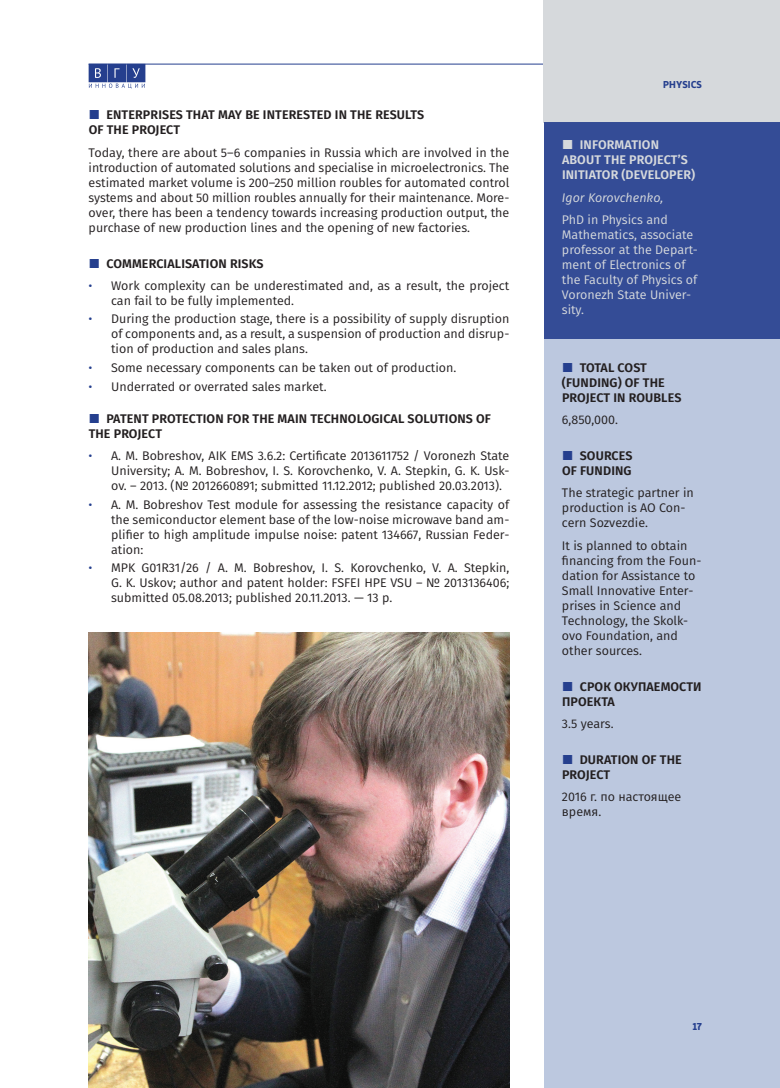
<style>
.page{position:relative;width:780px;height:1088px;background:#fff}
.page>*{position:absolute;margin:0;border:0;box-sizing:border-box;transform-origin:0 0}
.Текст_широкий{font:12.5px/15px "Fira Sans";color:#231f20;text-align:justify}
.Текст_узкий{font:12.5px/15px "Fira Sans";color:#231f20}
.t1{font:600 12.5px/15px "Fira Sans";letter-spacing:.01em;color:#231f20}
.Текст_узкий_серый{font:12.5px/15px "Fira Sans";color:#d6d9dc}
.t2{font:600 12.5px/15px "Fira Sans";letter-spacing:.01em;color:#d6d9dc}
.Текст_узкий_серый-2{font:italic 12.5px "Fira Sans";color:#d6d9dc}
.t3{font:700 10px "Webnar";color:#253f8e}
.s1{color:#253f8e}
</style>
<div class="page">
<hr style="left:89px;top:64px;width:577px;height:1px;background:#253f8e">
<div style="left:544px;top:0;width:236px;height:1088px;background:#bcc8df"></div>
<div style="left:543px;top:0;width:237px;height:123px;background:#d6d9dc"></div>
<svg style="left:89px;top:64px;width:56px;height:25px"></svg>
<div style="left:544px;top:123px;width:236px;height:216px;background:#344c96"></div>
<img style="left:89px;top:633px;width:420px;height:455px">
<p class="t1" style="left:89px;top:107px;width:337px;text-indent:18px">ENTERPRISES THAT MAY BE INTERESTED IN THE RESULTS<br>OF THE PROJECT</p>
<p class="Текст_широкий" style="left:89px;top:144px;width:422px">Today, there are about 5–6 companies in Russia which are involved in the introduction of automated solutions and specialise in microelectronics. The estimated market volume is 200–250 million roubles for automated control systems and about 50 million roubles annually for their maintenance. More&shy;over, there has been a tendency towards increasing production output, the purchase of new production lines and the opening of new factories.</p>
<p class="t1" style="left:106px;top:255px;width:159px">COMMERCIALISATION RISKS</p>
<p class="Текст_широкий" style="left:111px;top:278px;width:399px;text-indent:-22px"><span class="s1">•</span> Work complexity can be underestimated and, as a result, the project can fail to be fully implemented.</p>
<p class="Текст_широкий" style="left:111px;top:311px;width:400px;text-indent:-22px"><span class="s1">•</span> During the production stage, there is a possibility of supply disruption of components and, as a result, a suspension of production and disrup&shy;tion of production and sales plans.</p>
<p class="Текст_широкий" style="left:89px;top:360px;width:369px"><span class="s1">•</span> Some necessary components can be taken out of production.</p>
<p class="Текст_широкий" style="left:89px;top:378px;width:239px"><span class="s1">•</span> Underrated or overrated sales market.</p>
<p class="t1" style="left:89px;top:411px;width:404px;text-indent:18px">PATENT PROTECTION FOR THE MAIN TECHNOLOGICAL SOLUTIONS OF<br>THE PROJECT</p>
<p class="Текст_широкий" style="left:111px;top:448px;width:399px;text-indent:-22px"><span class="s1">•</span> A. М. Bobreshov, AIK EMS 3.6.2: Certificate 2013611752 / Voronezh State University; А. М. Bobreshov, I. S. Korovchenko, V. A. Stepkin, G. K. Usk&shy;ov. – 2013. (№ 2012660891; submitted 11.12.2012; published 20.03.2013).</p>
<p class="Текст_широкий" style="left:111px;top:497px;width:399px;text-indent:-22px"><span class="s1">•</span> A. М. Bobreshov Test module for assessing the resistance capacity of the semiconductor element base of the low-noise microwave band am&shy;plifier to high amplitude impulse noise: patent 134667, Russian Feder&shy;ation:</p>
<p class="Текст_широкий" style="left:111px;top:560px;width:400px;text-indent:-22px"><span class="s1">•</span> MPK G01R31/26 / A. М. Bobreshov, I. S. Korovchenko, V. A. Stepkin, G. K. Uskov; author and patent holder: FSFEI HPE VSU – № 2013136406; submitted 05.08.2013; published 20.11.2013. — 13 p.</p>
<p class="t3" style="left:663px;top:77px;width:40px">PHYSICS</p>
<p class="t2" style="left:562px;top:137px;width:135px;text-indent:18px">INFORMATION<br>ABOUT THE PROJECT’S<br>INITIATOR (DEVELOPER)</p>
<p class="Текст_узкий_серый-2" style="left:562px;top:188px;width:103px">Igor Korovchenko,</p>
<p class="Текст_узкий_серый" style="left:562px;top:211px;width:137px">PhD in Physics and<br>Mathematics, associate professor at the Depart&shy;ment of Electronics of the Faculty of Physics of<br>Voronezh State Univer&shy;sity.</p>
<p class="t1" style="left:562px;top:359px;width:121px;text-indent:18px">TOTAL COST (FUNDING) OF THE<br>PROJECT IN ROUBLES</p>
<p class="Текст_узкий" style="left:562px;top:412px;width:58px">6,850,000.</p>
<p class="t1" style="left:562px;top:448px;width:72px;text-align:right">SOURCES<br>OF FUNDING</p>
<p class="Текст_узкий" style="left:562px;top:485px;width:133px">The strategic partner in production is AO Con&shy;cern Sozvezdie.</p>
<p class="Текст_узкий" style="left:562px;top:537px;width:141px">It is planned to obtain financing from the Foun&shy;dation for Assistance to<br>Small Innovative Enter&shy;prises in Science and<br>Technology, the Skolk&shy;ovo Foundation, and other sources.</p>
<p class="t1" style="left:562px;top:678px;width:141px;text-indent:18px">СРОК ОКУПАЕМОСТИ<br>ПРОЕКТА</p>
<p class="Текст_узкий" style="left:562px;top:716px;width:53px">3.5 years.</p>
<p class="t1" style="left:562px;top:751px;width:121px;text-indent:18px">DURATION OF THE<br>PROJECT</p>
<p class="Текст_узкий" style="left:562px;top:789px;width:121px">2016 г. по настоящее время.</p>
<p class="t3" style="left:692px;top:1019px;width:11px">17</p>
</div>
